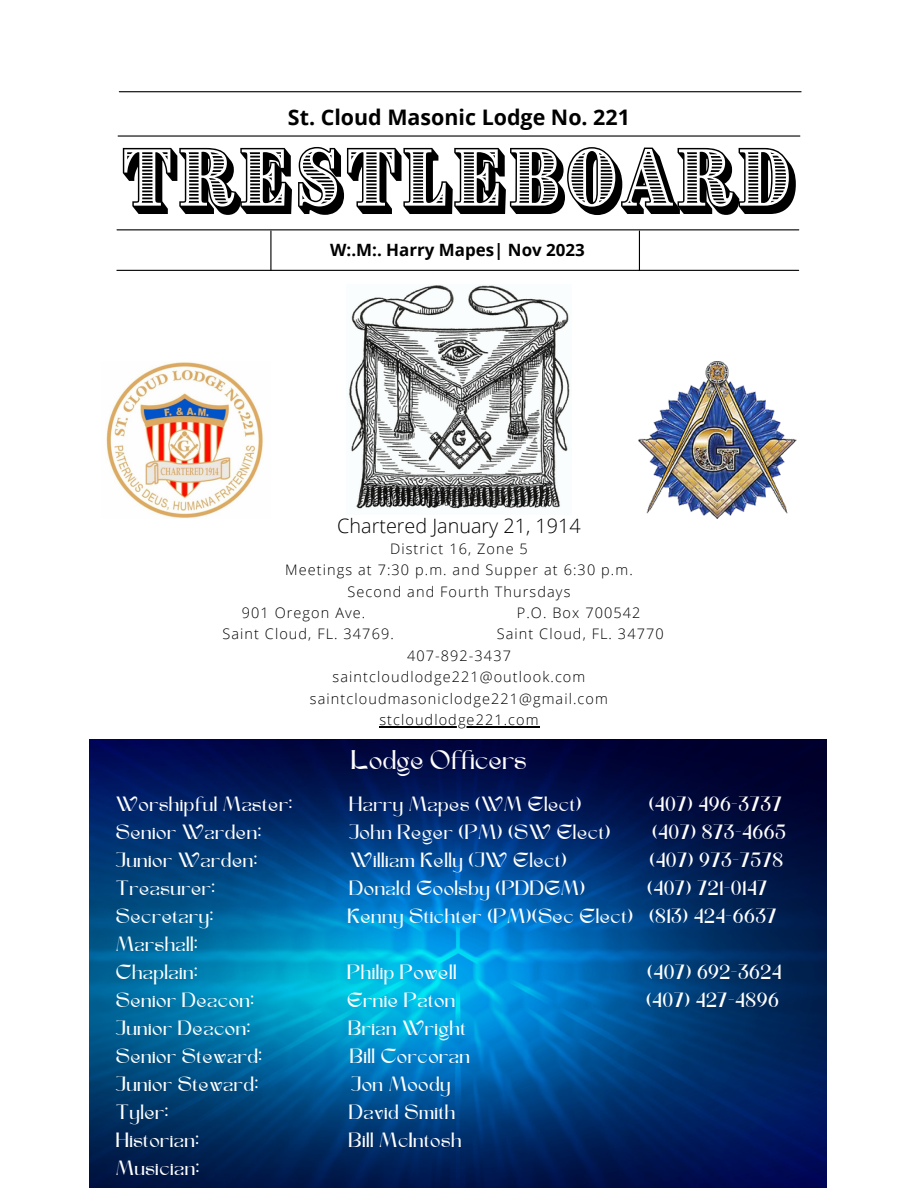
<style>
.page{position:relative;width:918px;height:1188px;background:#fff}
.page>*{position:absolute;margin:0;border:0;box-sizing:border-box;transform-origin:0 0}
.t1{font:69px "Brim Narrow Combined 2";letter-spacing:-.025em;color:#000}
.t2{font:27px "SEGO";letter-spacing:-.02em;color:#fff}
.t3{font:700 21.45px "Open Sans";color:#000}
.t4{font:20.7px "SEGO";color:#fff}
.t5{font:300 19.8px "Open Sans";color:#000}
.t6{font:700 16.95px "Open Sans";color:#000}
.t7{font:300 14.55px "Open Sans";letter-spacing:.075em;color:#000}
</style>
<div class="page">
<img style="left:349px;top:285px;width:221px;height:224px">
<hr style="left:117px;top:229px;width:682px;height:1px;background:#000">
<hr style="left:118px;top:135px;width:682px;height:2px;background:#000">
<hr style="left:117px;top:270px;width:682px;height:1px;background:#000">
<hr style="left:270px;top:231px;width:1px;height:39px;background:#000">
<hr style="left:639px;top:231px;width:1px;height:39px;background:#000">
<hr style="left:119px;top:91px;width:682px;height:1px;background:#000">
<img style="left:106px;top:362px;width:157px;height:156px">
<img style="left:639px;top:361px;width:157px;height:158px">
<hr style="left:379px;top:726px;width:161px;height:1px;background:#000">
<img style="left:89px;top:740px;width:737px;height:447px">
<p class="t3" style="left:288px;top:102px;width:344px">St. Cloud Masonic Lodge No. 221</p>
<p class="t1" style="left:121px;top:128px;width:678px">TRESTLEBOARD</p>
<p class="t6" style="left:330px;top:238px;width:256px">W:.M:. Harry Mapes| Nov 2023</p>
<p class="t5" style="left:337px;top:512px;width:245px">Chartered January 21, 1914</p>
<p class="t7" style="left:390px;top:538px;width:139px">District 16, Zone 5</p>
<p class="t7" style="left:285px;top:560px;width:349px">Meetings at 7:30 p.m. and Supper at 6:30 p.m.</p>
<p class="t7" style="left:348px;top:581px;width:224px">Second and Fourth Thursdays</p>
<p class="t7" style="left:242px;top:603px;width:125px">901 Oregon Ave.</p>
<p class="t7" style="left:517px;top:603px;width:125px">P.O. Box 700542</p>
<p class="t7" style="left:222px;top:624px;width:173px">Saint Cloud, FL. 34769.</p>
<p class="t7" style="left:497px;top:624px;width:168px">Saint Cloud, FL. 34770</p>
<p class="t7" style="left:407px;top:645px;width:105px">407-892-3437</p>
<p class="t7" style="left:333px;top:667px;width:254px">saintcloudlodge221@outlook.com</p>
<p class="t7" style="left:310px;top:688px;width:300px">saintcloudmasoniclodge221@gmail.com</p>
<p class="t7" style="left:379px;top:709px;width:161px">stcloudlodge221.com</p>
<p class="t2" style="left:352px;top:749px;width:178px">Lodge Officers</p>
<p class="t4" style="left:116px;top:796px;width:178px">Worshipful Master:</p>
<p class="t4" style="left:350px;top:796px;width:234px">Harry Mapes (WM Elect)</p>
<p class="t4" style="left:649px;top:796px;width:135px">(407) 496-3737</p>
<p class="t4" style="left:116px;top:824px;width:147px">Senior Warden:</p>
<p class="t4" style="left:350px;top:824px;width:263px">John Reger (PM) (SW Elect)</p>
<p class="t4" style="left:653px;top:824px;width:136px">(407) 873-4665</p>
<p class="t4" style="left:116px;top:852px;width:143px">Junior Warden:</p>
<p class="t4" style="left:351px;top:852px;width:219px">William Kelly (JW Elect)</p>
<p class="t4" style="left:650px;top:852px;width:136px">(407) 973-7578</p>
<p class="t4" style="left:116px;top:880px;width:101px">Treasurer:</p>
<p class="t4" style="left:350px;top:880px;width:238px">Donald Goolsby (PDDGM)</p>
<p class="t4" style="left:648px;top:880px;width:122px">(407) 721-0147</p>
<p class="t4" style="left:116px;top:908px;width:100px">Secretary:</p>
<p class="t4" style="left:348px;top:908px;width:431px">Kenny Stichter (PM)(Sec Elect) (813) 424-6637</p>
<p class="t4" style="left:116px;top:936px;width:84px">Marshall:</p>
<p class="t4" style="left:116px;top:964px;width:84px">Chaplain:</p>
<p class="t4" style="left:348px;top:964px;width:111px">Philip Powell</p>
<p class="t4" style="left:648px;top:964px;width:136px">(407) 692-3624</p>
<p class="t4" style="left:116px;top:992px;width:140px">Senior Deacon:</p>
<p class="t4" style="left:348px;top:992px;width:110px">Ernie Paton</p>
<p class="t4" style="left:647px;top:992px;width:135px">(407) 427-4896</p>
<p class="t4" style="left:116px;top:1020px;width:136px">Junior Deacon:</p>
<p class="t4" style="left:349px;top:1020px;width:120px">Brian Wright</p>
<p class="t4" style="left:116px;top:1048px;width:148px">Senior Steward:</p>
<p class="t4" style="left:351px;top:1048px;width:122px">Bill Corcoran</p>
<p class="t4" style="left:116px;top:1076px;width:144px">Junior Steward:</p>
<p class="t4" style="left:352px;top:1076px;width:101px">Jon Moody</p>
<p class="t4" style="left:116px;top:1104px;width:55px">Tyler:</p>
<p class="t4" style="left:349px;top:1104px;width:108px">David Smith</p>
<p class="t4" style="left:116px;top:1132px;width:85px">Historian:</p>
<p class="t4" style="left:349px;top:1132px;width:115px">Bill McIntosh</p>
<p class="t4" style="left:116px;top:1160px;width:85px">Musician:</p>
</div>
